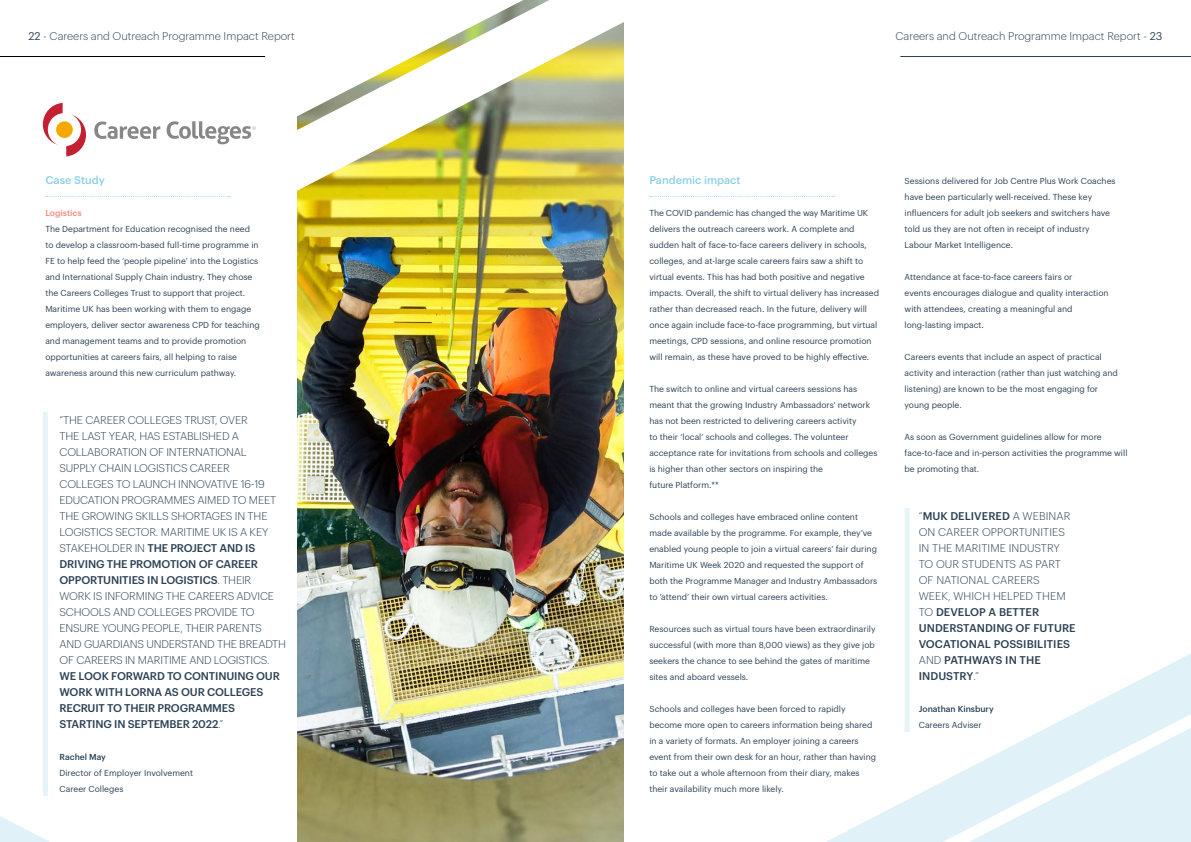
<style>
.page{position:relative;width:1191px;height:842px;background:#fff}
.page>*{position:absolute;margin:0;border:0;box-sizing:border-box;transform-origin:0 0}
.t1{font:300 11px/16px "Graphik";letter-spacing:-.015em;color:#2c4255}
.t2{font:300 11px/16px "Graphik";letter-spacing:.005em;color:#2c4255}
.t3{font:500 11px/16px "Graphik";letter-spacing:-.015em;color:#2c4255}
.t4{font:500 11px "Graphik";color:#8cd0e5}
.t5{font:8.5px/16px "Graphik";color:#2c4255}
.t6{font:500 8.5px "Graphik";color:#2c4255}
.t7{font:500 8.5px "Graphik";color:#f18877}
.s1{font-weight:400}
.s2{font-weight:500}
.s3{font-weight:300}
</style>
<div class="page">
<svg style="left:0;top:816px;width:50px;height:26px"></svg>
<svg style="left:826px;top:653px;width:365px;height:189px"></svg>
<img style="left:298px;top:207px;width:326px;height:635px">
<img style="left:160px;top:0;width:490px;height:207px">
<hr style="left:0;top:56px;width:265px;height:1px;background:#000">
<hr style="left:900px;top:56px;width:291px;height:1px;background:#2c4255">
<svg style="left:46px;top:196px;width:184px;height:1px"></svg>
<svg style="left:650px;top:196px;width:184px;height:1px"></svg>
<div style="left:43px;top:412px;width:5px;height:384px;background:#e6f4fa"></div>
<svg style="left:94px;top:122px;width:66px;height:17px"></svg>
<svg style="left:43px;top:103px;width:43px;height:53px"></svg>
<svg style="left:167px;top:121px;width:89px;height:23px"></svg>
<div style="left:904px;top:508px;width:5px;height:224px;background:#e6f4fa"></div>
<p class="t1" style="left:28px;top:27px;width:268px"><span class="s1">22</span> - Careers and Outreach Programme Impact Report</p>
<p class="t1" style="left:895px;top:27px;width:268px">Careers and Outreach Programme Impact Report - <span class="s1">23</span></p>
<p class="t4" style="left:45px;top:172px;width:61px">Case Study</p>
<p class="t7" style="left:45px;top:206px;width:38px">Logistics</p>
<p class="t5" style="left:45px;top:220px;width:216px">The Department for Education recognised the need to develop a classroom-based full-time programme in FE to help feed the ‘people pipeline’ into the Logistics and International Supply Chain industry. They chose the Careers Colleges Trust to support that project.<br>Maritime UK has been working with them to engage employers, deliver sector awareness CPD for teaching and management teams and to provide promotion opportunities at careers fairs, all helping to raise awareness around this new curriculum pathway.</p>
<p class="t1" style="left:60px;top:411px;width:228px">“THE CAREER COLLEGES TRUST, OVER<br>THE LAST YEAR, HAS ESTABLISHED A COLLABORATION OF INTERNATIONAL SUPPLY CHAIN LOGISTICS CAREER COLLEGES TO LAUNCH INNOVATIVE 16-19<br>EDUCATION PROGRAMMES AIMED TO MEET THE GROWING SKILLS SHORTAGES IN THE LOGISTICS SECTOR. MARITIME UK IS A KEY STAKEHOLDER IN <span class="s2">THE PROJECT AND IS DRIVING THE PROMOTION OF CAREER OPPORTUNITIES IN LOGISTICS</span>. THEIR<br>WORK IS INFORMING THE CAREERS ADVICE SCHOOLS AND COLLEGES PROVIDE TO ENSURE YOUNG PEOPLE, THEIR PARENTS AND GUARDIANS UNDERSTAND THE BREADTH OF CAREERS IN MARITIME AND LOGISTICS.</p>
<p class="t3" style="left:60px;top:667px;width:222px">WE LOOK FORWARD TO CONTINUING OUR<br>WORK WITH LORNA AS OUR COLLEGES<br>RECRUIT TO THEIR PROGRAMMES<br>STARTING IN SEPTEMBER 2022<span class="s3">.”</span></p>
<p class="t6" style="left:60px;top:750px;width:48px">Rachel May</p>
<p class="t5" style="left:60px;top:764px;width:135px">Director of Employer Involvement<br>Career Colleges</p>
<p class="t4" style="left:649px;top:172px;width:93px">Pandemic impact</p>
<p class="t5" style="left:649px;top:204px;width:231px">The COVID pandemic has changed the way Maritime UK delivers the outreach careers work. A complete and sudden halt of face-to-face careers delivery in schools, colleges, and at-large scale careers fairs saw a shift to virtual events. This has had both positive and negative impacts. Overall, the shift to virtual delivery has increased rather than decreased reach. In the future, delivery will once again include face-to-face programming, but virtual meetings, CPD sessions, and online resource promotion will remain, as these have proved to be highly effective.</p>
<p class="t5" style="left:649px;top:380px;width:230px">The switch to online and virtual careers sessions has meant that the growing Industry Ambassadors' network has not been restricted to delivering careers activity<br>to their ‘local’ schools and colleges. The volunteer acceptance rate for invitations from schools and colleges is higher than other sectors on inspiring the<br>future Platform.**</p>
<p class="t5" style="left:649px;top:508px;width:229px">Schools and colleges have embraced online content made available by the programme. For example, they’ve enabled young people to join a virtual careers’ fair during Maritime UK Week 2020 and requested the support of both the Programme Manager and Industry Ambassadors to ’attend’ their own virtual careers activities.</p>
<p class="t5" style="left:649px;top:620px;width:228px">Resources such as virtual tours have been extraordinarily successful (with more than 8,000 views) as they give job seekers the chance to see behind the gates of maritime sites and aboard vessels.</p>
<p class="t5" style="left:649px;top:700px;width:228px">Schools and colleges have been forced to rapidly become more open to careers information being shared in a variety of formats. An employer joining a careers event from their own desk for an hour, rather than having to take out a whole afternoon from their diary, makes their availability much more likely.</p>
<p class="t5" style="left:904px;top:172px;width:212px">Sessions delivered for Job Centre Plus Work Coaches have been particularly well-received. These key influencers for adult job seekers and switchers have told us they are not often in receipt of industry Labour Market Intelligence.</p>
<p class="t5" style="left:904px;top:268px;width:205px">Attendance at face-to-face careers fairs or<br>events encourages dialogue and quality interaction with attendees, creating a meaningful and long-lasting impact.</p>
<p class="t5" style="left:904px;top:348px;width:215px">Careers events that include an aspect of practical activity and interaction (rather than just watching and listening) are known to be the most engaging for young people.</p>
<p class="t5" style="left:904px;top:428px;width:224px">As soon as Government guidelines allow for more face-to-face and in-person activities the programme will be promoting that.</p>
<p class="t2" style="left:918px;top:507px;width:158px">“<span class="s2">MUK DELIVERED</span> A WEBINAR<br>ON CAREER OPPORTUNITIES<br>IN THE MARITIME INDUSTRY<br>TO OUR STUDENTS AS PART<br>OF NATIONAL CAREERS<br>WEEK, WHICH HELPED THEM<br>TO <span class="s2">DEVELOP A BETTER<br>UNDERSTANDING OF FUTURE<br>VOCATIONAL POSSIBILITIES<br></span>AND <span class="s2">PATHWAYS IN THE<br>INDUSTRY</span>.”</p>
<p class="t6" style="left:918px;top:702px;width:76px">Jonathan Kinsbury</p>
<p class="t5" style="left:918px;top:716px;width:64px">Careers Adviser</p>
</div>
